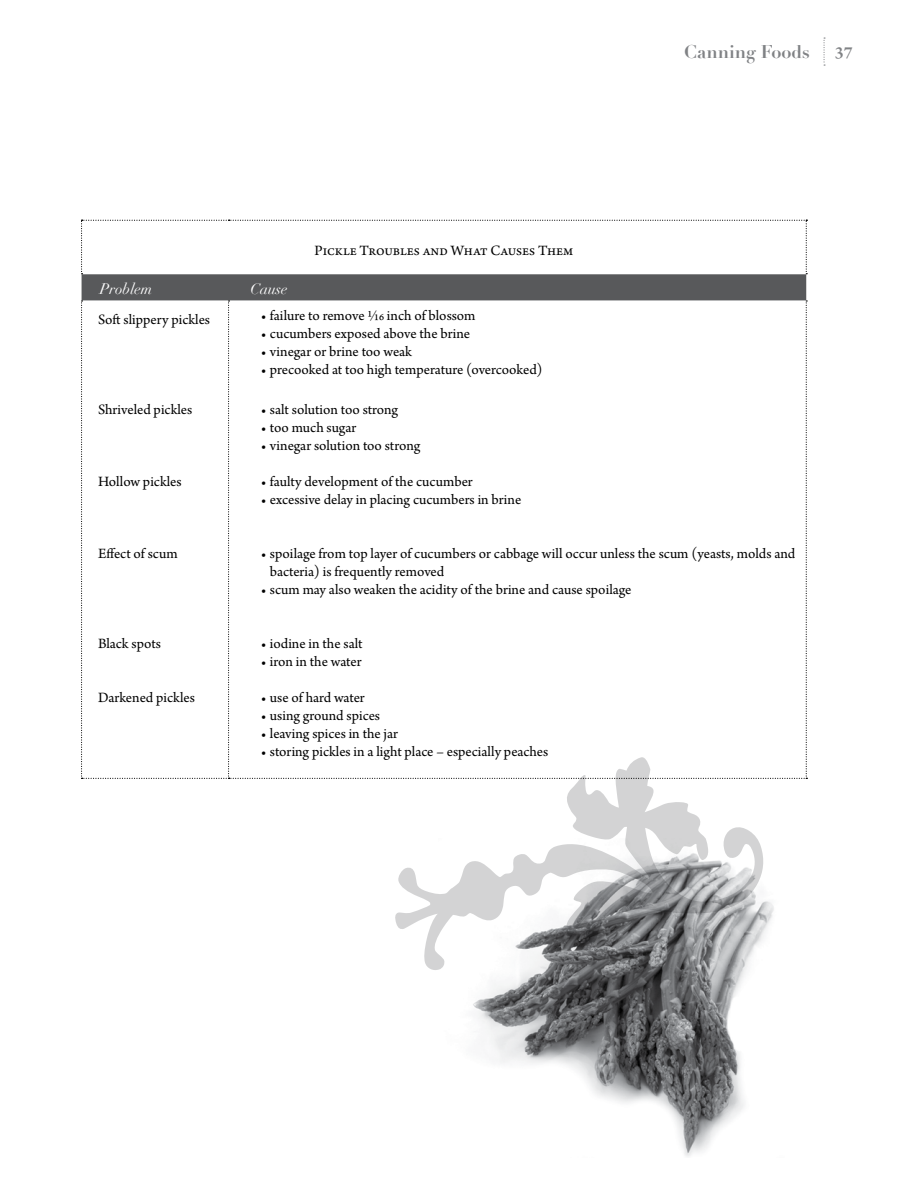
<style>
.page{position:relative;width:918px;height:1188px;background:#fff}
.page>*{position:absolute;margin:0;border:0;box-sizing:border-box;transform-origin:0 0}
.t1{font:700 18px "Didot";color:#808285}
.t2{font:600 18px "Arno Pro";color:#808285}
.t3{font:15px/18px "Arno Pro";color:#000}
.t4{font:italic 15px "Didot";color:#fff}
</style>
<div class="page">
<svg style="left:824px;top:38px;width:1px;height:28px"></svg>
<img style="left:473px;top:901px;width:301px;height:256px">
<svg style="left:81px;top:220px;width:726px;height:559px"></svg>
<svg style="left:394px;top:756px;width:371px;height:214px"></svg>
<div style="left:164px;top:1078px;width:322px;height:110px;background:#fff"></div>
<p class="t3" style="left:315px;top:242px;width:260px">Pickle Troubles and What Causes Them</p>
<p class="t1" style="left:684px;top:41px;width:127px">Canning Foods</p>
<p class="t2" style="left:835px;top:43px;width:19px">37</p>
<p class="t4" style="left:100px;top:280px;width:54px">Problem</p>
<p class="t4" style="left:250px;top:280px;width:39px">Cause</p>
<p class="t3" style="left:98px;top:311px;width:114px">Soft slippery pickles</p>
<p class="t3" style="left:261px;top:307px;width:216px">• failure to remove 1/16 inch of blossom</p>
<p class="t3" style="left:261px;top:325px;width:211px">• cucumbers exposed above the brine</p>
<p class="t3" style="left:261px;top:343px;width:153px">• vinegar or brine too weak</p>
<p class="t3" style="left:261px;top:361px;width:283px">• precooked at too high temperature (overcooked)</p>
<p class="t3" style="left:261px;top:401px;width:139px">• salt solution too strong</p>
<p class="t3" style="left:261px;top:419px;width:97px">• too much sugar</p>
<p class="t3" style="left:261px;top:437px;width:161px">• vinegar solution too strong</p>
<p class="t3" style="left:261px;top:473px;width:213px">• faulty development of the cucumber</p>
<p class="t3" style="left:261px;top:491px;width:262px">• excessive delay in placing cucumbers in brine</p>
<p class="t3" style="left:270px;top:545px;width:527px;text-indent:-9px">• spoilage from top layer of cucumbers or cabbage will occur unless the scum (yeasts, molds and bacteria) is frequently removed</p>
<p class="t3" style="left:261px;top:581px;width:372px">• scum may also weaken the acidity of the brine and cause spoilage</p>
<p class="t3" style="left:261px;top:635px;width:103px">• iodine in the salt</p>
<p class="t3" style="left:261px;top:653px;width:102px">• iron in the water</p>
<p class="t3" style="left:261px;top:689px;width:105px">• use of hard water</p>
<p class="t3" style="left:261px;top:707px;width:121px">• using ground spices</p>
<p class="t3" style="left:261px;top:725px;width:139px">• leaving spices in the jar</p>
<p class="t3" style="left:261px;top:743px;width:289px">• storing pickles in a light place – especially peaches</p>
<p class="t3" style="left:98px;top:401px;width:96px">Shriveled pickles</p>
<p class="t3" style="left:98px;top:473px;width:85px">Hollow pickles</p>
<p class="t3" style="left:98px;top:545px;width:81px">Effect of scum</p>
<p class="t3" style="left:98px;top:635px;width:64px">Black spots</p>
<p class="t3" style="left:98px;top:689px;width:98px">Darkened pickles</p>
</div>
